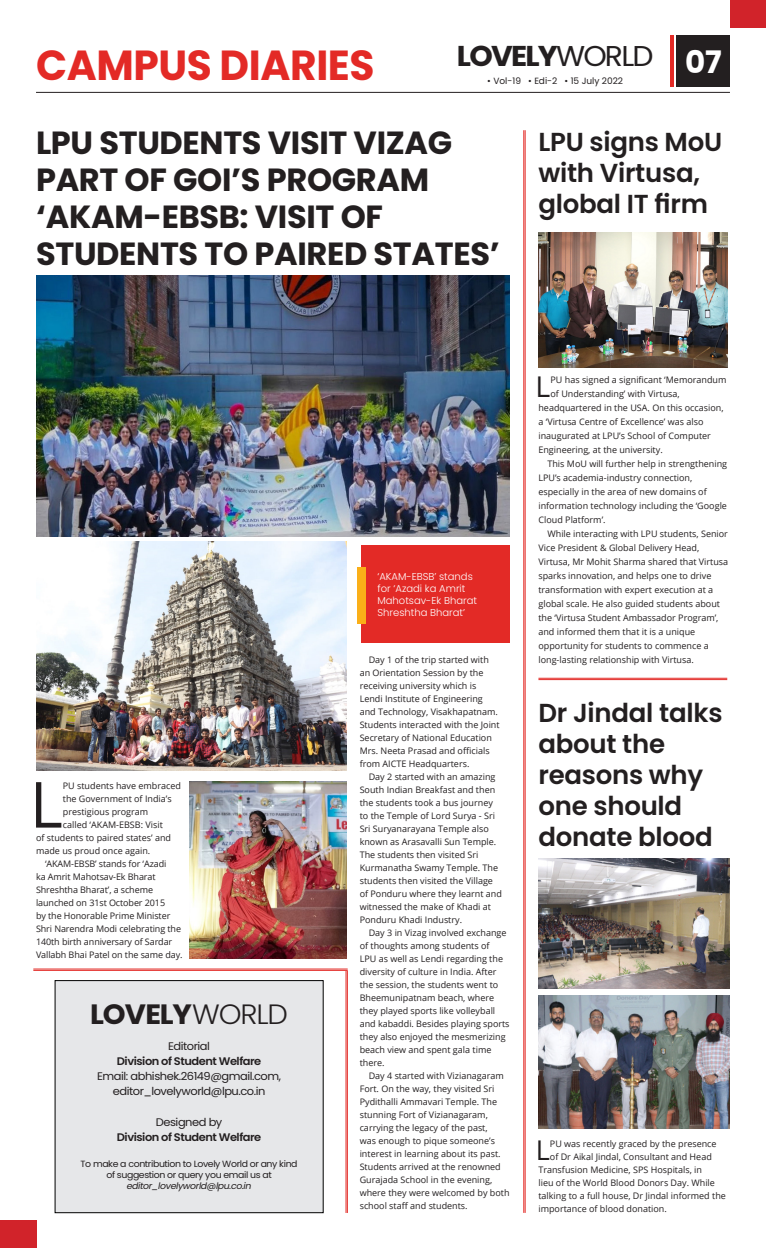
<style>
.page{position:relative;width:766px;height:1248px;background:#fff}
.page>*{position:absolute;margin:0;border:0;box-sizing:border-box;transform-origin:0 0}
.Paragraph_Style1{font:63.6px "Open Sans";color:#231f20}
.t1{font:700 42px "Poppins";letter-spacing:-.01em;color:#e32a26}
.t2{font:700 32px/37px "Poppins";letter-spacing:-.01em;color:#231f20}
.t3{font:700 31px "Poppins";color:#fff}
.t4{font:700 28.7px "Poppins";letter-spacing:-.06em;color:#231f20;scale:1.04 1}
.Paragraph_Style1-2{font:28.6px "Open Sans";color:#231f20}
.t5{font:700 27.9px "Poppins";letter-spacing:-.04em;color:#231f20;scale:1.04 1}
.Paragraph_Style1-3{font:27.2px "Open Sans";color:#231f20}
.Title_2{font:600 26px/31px "Poppins";letter-spacing:-.01em;color:#231f20}
.t6{font:11px/15px "Poppins";letter-spacing:-.04em;color:#231f20;text-align:center;scale:1.04 1}
.t7{font:600 11px "Poppins";letter-spacing:-.04em;color:#231f20;scale:1.04 1}
.t8{font:300 10px/12px "Poppins";color:#fff}
.Paragraph_Style1-4{font:9px/13px "Open Sans";color:#231f20}
.t9{font:9px/11px "Poppins";letter-spacing:-.04em;color:#231f20;text-align:center;scale:1.04 1}
.t10{font:italic 9px "Poppins";letter-spacing:-.04em;color:#231f20;scale:1.04 1}
.t11{font:9px "Poppins";color:#231f20}
.s1{font-weight:400}
.s2{font-weight:300}
</style>
<div class="page">
<div style="left:729px;top:0;width:36px;height:27px;background:#d1232a"></div>
<div style="left:0;top:1220px;width:36px;height:28px;background:#d1232a"></div>
<hr style="left:36px;top:92px;width:693px;height:1px;background:#231f20">
<div style="left:676px;top:36px;width:53px;height:51px;background:#231f20"></div>
<hr style="left:670px;top:36px;width:3px;height:51px;background:#e32a26">
<hr style="left:33px;top:970px;width:314px;height:1px;background:#e32a26">
<hr style="left:33px;top:969px;width:314px;height:1px;background:#e32a26">
<hr style="left:345px;top:971px;width:1px;height:242px;background:#e32a26">
<hr style="left:347px;top:971px;width:1px;height:242px;background:#e32a26">
<div style="left:55px;top:980px;width:268px;height:233px;background:#e6e7e9;border:1px solid #000"></div>
<img style="left:36px;top:275px;width:473px;height:262px">
<img style="left:36px;top:542px;width:310px;height:228px">
<img style="left:189px;top:782px;width:157px;height:176px">
<img style="left:538px;top:858px;width:191px;height:130px">
<img style="left:538px;top:995px;width:191px;height:134px">
<hr style="left:523px;top:130px;width:1px;height:1083px;background:#e32a26">
<hr style="left:524px;top:130px;width:1px;height:1083px;background:#e32a26">
<div style="left:361px;top:545px;width:148px;height:97px;background:#e32a26"></div>
<div style="left:356px;top:567px;width:9px;height:57px;background:#faaf18"></div>
<hr style="left:538px;top:679px;width:189px;height:1px;background:#e32a26">
<hr style="left:538px;top:678px;width:189px;height:1px;background:#e32a26">
<img style="left:538px;top:232px;width:189px;height:136px">
<p class="t1" style="left:36px;top:41px;width:340px">CAMPUS DIARIES</p>
<p class="t4" style="left:457px;top:39px;width:190px">LOVELY<span class="s1">WORLD</span></p>
<p class="t3" style="left:684px;top:44px;width:38px">07</p>
<p class="t11" style="left:487px;top:76px;width:137px">• Vol-19 • Edi-2 • 15 July 2022</p>
<p class="t2" style="left:36px;top:125px;width:465px">LPU STUDENTS VISIT VIZAG<br>PART OF GOI’S PROGRAM ‘AKAM-EBSB: VISIT OF<br>STUDENTS TO PAIRED STATES’</p>
<p class="Title_2" style="left:538px;top:127px;width:185px">LPU signs MoU with Virtusa, global IT firm</p>
<p class="Paragraph_Style1" style="left:30px;top:761px;width:35px">L</p>
<p class="Paragraph_Style1-4" style="left:63px;top:778px;width:120px">PU students have embraced</p>
<p class="Paragraph_Style1-4" style="left:63px;top:791px;width:110px">the Government of India’s</p>
<p class="Paragraph_Style1-4" style="left:63px;top:804px;width:87px">prestigious program</p>
<p class="Paragraph_Style1-4" style="left:63px;top:817px;width:101px">called ‘AKAM-EBSB: Visit</p>
<p class="Paragraph_Style1-4" style="left:36px;top:830px;width:136px">of students to paired states’ and</p>
<p class="Paragraph_Style1-4" style="left:36px;top:843px;width:116px">made us proud once again.</p>
<p class="Paragraph_Style1-4" style="left:36px;top:856px;width:148px;text-indent:9px">‘AKAM-EBSB’ stands for ‘Azadi<br>ka Amrit Mahotsav-Ek Bharat<br>Shreshtha Bharat’, a scheme launched on 31st October 2015<br>by the Honorable Prime Minister<br>Shri Narendra Modi celebrating the<br>140th birth anniversary of Sardar<br>Vallabh Bhai Patel on the same day.</p>
<p class="t5" style="left:90px;top:998px;width:191px">LOVELY<span class="s2">WORLD</span></p>
<p class="t6" style="left:168px;top:1039px;width:42px">Editorial</p>
<p class="t7" style="left:117px;top:1055px;width:140px">Division of Student Welfare</p>
<p class="t6" style="left:97px;top:1069px;width:178px">Email: abhishek.26149@gmail.com, editor_lovelyworld@lpu.co.in</p>
<p class="t6" style="left:156px;top:1114px;width:65px">Designed by</p>
<p class="t7" style="left:117px;top:1130px;width:140px">Division of Student Welfare</p>
<p class="t9" style="left:81px;top:1158px;width:210px">To make a contribution to Lovely World or any kind of suggestion or query you email us at</p>
<p class="t10" style="left:127px;top:1180px;width:121px">editor_lovelyworld@lpu.co.in</p>
<p class="t8" style="left:377px;top:570px;width:101px">‘AKAM-EBSB’ stands for ‘Azadi ka Amrit<br>Mahotsav-Ek Bharat<br>Shreshtha Bharat’</p>
<p class="Paragraph_Style1-4" style="left:359px;top:653px;width:141px;text-indent:9px">Day 1 of the trip started with an Orientation Session by the receiving university which is<br>Lendi Institute of Engineering and Technology, Visakhapatnam.<br>Students interacted with the Joint<br>Secretary of National Education<br>Mrs. Neeta Prasad and officials from AICTE Headquarters.</p>
<p class="Paragraph_Style1-4" style="left:359px;top:770px;width:144px;text-indent:9px">Day 2 started with an amazing<br>South Indian Breakfast and then the students took a bus journey to the Temple of Lord Surya - Sri<br>Sri Suryanarayana Temple also known as Arasavalli Sun Temple.<br>The students then visited Sri<br>Kurmanatha Swamy Temple. The students then visited the Village of Ponduru where they learnt and witnessed the make of Khadi at<br>Ponduru Khadi Industry.</p>
<p class="Paragraph_Style1-4" style="left:359px;top:926px;width:151px;text-indent:9px">Day 3 in Vizag involved exchange of thoughts among students of<br>LPU as well as Lendi regarding the diversity of culture in India. After the session, the students went to<br>Bheemunipatnam beach, where they played sports like volleyball and kabaddi. Besides playing sports they also enjoyed the mesmerizing beach view and spent gala time there.</p>
<p class="Paragraph_Style1-4" style="left:359px;top:1069px;width:151px;text-indent:9px">Day 4 started with Vizianagaram<br>Fort. On the way, they visited Sri<br>Pydithalli Ammavari Temple. The stunning Fort of Vizianagaram, carrying the legacy of the past,<br>was enough to pique someone’s interest in learning about its past.<br>Students arrived at the renowned<br>Gurajada School in the evening, where they were welcomed by both school staff and students.</p>
<p class="Paragraph_Style1-2" style="left:535px;top:367px;width:16px">L</p>
<p class="Paragraph_Style1-4" style="left:550px;top:373px;width:177px">PU has signed a significant ‘Memorandum</p>
<p class="Paragraph_Style1-4" style="left:550px;top:387px;width:131px">of Understanding’ with Virtusa,</p>
<p class="Paragraph_Style1-4" style="left:538px;top:401px;width:187px">headquartered in the USA. On this occasion,</p>
<p class="Paragraph_Style1-4" style="left:538px;top:415px;width:166px">a ‘Virtusa Centre of Excellence’ was also</p>
<p class="Paragraph_Style1-4" style="left:538px;top:429px;width:174px">inaugurated at LPU’s School of Computer</p>
<p class="Paragraph_Style1-4" style="left:538px;top:443px;width:126px">Engineering, at the university.</p>
<p class="Paragraph_Style1-4" style="left:538px;top:456px;width:190px;line-height:14px;text-indent:9px">This MoU will further help in strengthening LPU’s academia-industry connection, especially in the area of new domains of information technology including the ‘Google Cloud Platform’.</p>
<p class="Paragraph_Style1-4" style="left:538px;top:526px;width:191px;line-height:14px;text-indent:9px">While interacting with LPU students, Senior Vice President &amp; Global Delivery Head, Virtusa, Mr Mohit Sharma shared that Virtusa sparks innovation, and helps one to drive transformation with expert execution at a global scale. He also guided students about the ‘Virtusa Student Ambassador Program’, and informed them that it is a unique opportunity for students to commence a long-lasting relationship with Virtusa.</p>
<p class="Title_2" style="left:538px;top:697px;width:185px">Dr Jindal talks about the reasons why one should donate blood</p>
<p class="Paragraph_Style1-3" style="left:535px;top:1131px;width:16px">L</p>
<p class="Paragraph_Style1-4" style="left:549px;top:1137px;width:168px">PU was recently graced by the presence</p>
<p class="Paragraph_Style1-4" style="left:549px;top:1150px;width:163px">of Dr Aikal Jindal, Consultant and Head</p>
<p class="Paragraph_Style1-4" style="left:538px;top:1163px;width:165px">Transfusion Medicine, SPS Hospitals, in</p>
<p class="Paragraph_Style1-4" style="left:538px;top:1176px;width:178px">lieu of the World Blood Donors Day. While</p>
<p class="Paragraph_Style1-4" style="left:538px;top:1189px;width:189px">talking to a full house, Dr Jindal informed the</p>
<p class="Paragraph_Style1-4" style="left:538px;top:1202px;width:130px">importance of blood donation.</p>
</div>
